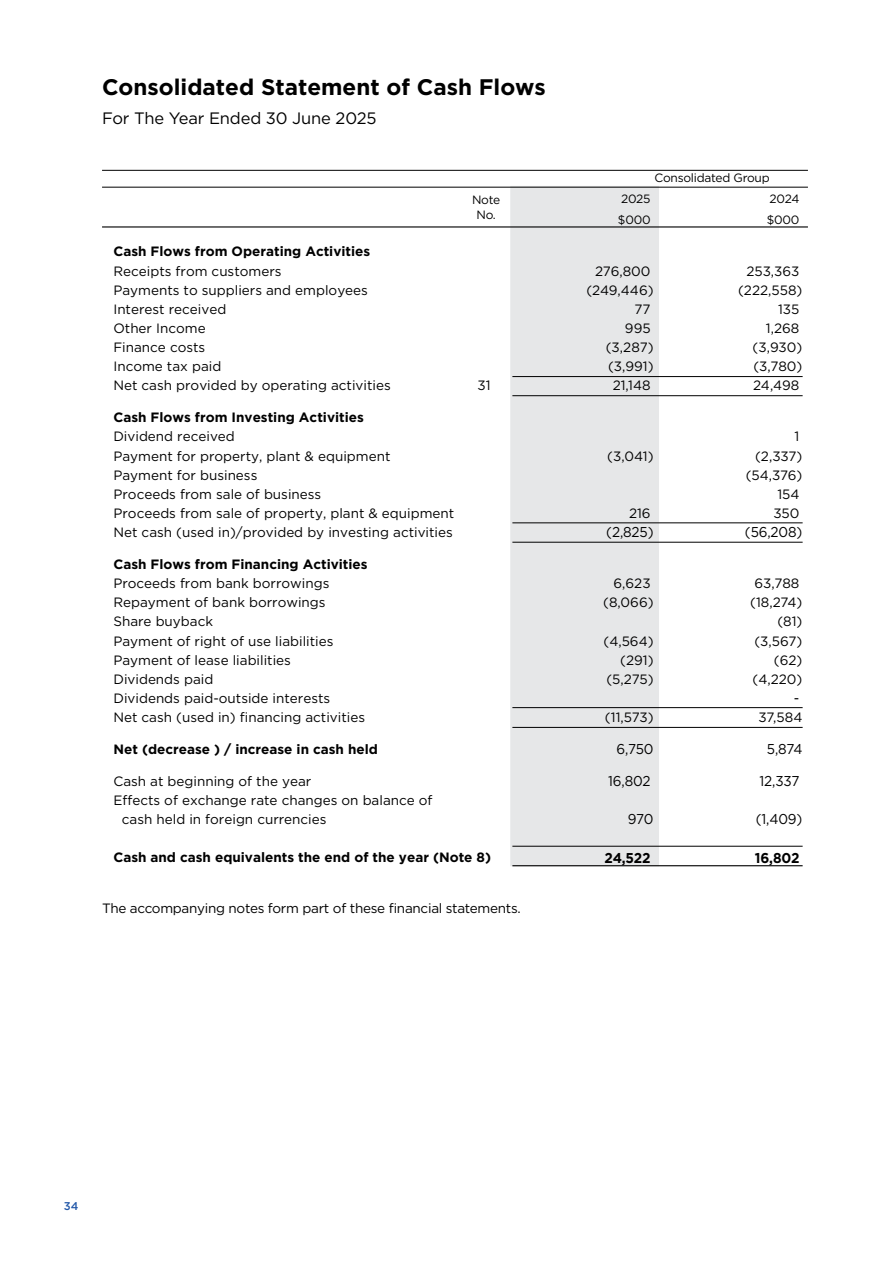
<style>
.page{position:relative;width:893px;height:1263px;background:#fff}
.page>*{position:absolute;margin:0;border:0;box-sizing:border-box;transform-origin:0 0}
.t1{font:700 22.5px "Gotham HTF";color:#000}
.t2{font:16.5px "Gotham HTF";letter-spacing:-.01em;color:#000}
.t3{font:14.25px "Gotham HTF";letter-spacing:-.01em;color:#000;scale:.95 1}
.t4{font:700 14.25px "Gotham HTF";letter-spacing:-.015em;color:#000;scale:.95 1}
.t5{font:13.5px/19.2px "Gotham HTF";color:#000}
.t6{font:700 13.5px "Gotham HTF";color:#000}
.t7{font:13.5px "Gotham HTF";letter-spacing:-.02em;color:#000}
.t8{font:12px/14.4px "Gotham HTF";letter-spacing:-.02em;color:#000;text-align:center}
.t9{font:500 11.25px "Gotham HTF";color:#2459a9}
</style>
<div class="page">
<div style="left:510px;top:186px;width:149px;height:680px;background:#e6e7e8"></div>
<svg style="left:659px;top:186px;width:149px;height:660px"></svg>
<hr style="left:102px;top:226px;width:706px;height:2px;background:#000">
<hr style="left:102px;top:187px;width:706px;height:1px;background:#000">
<hr style="left:102px;top:170px;width:706px;height:1px;background:#000">
<hr style="left:512px;top:376px;width:291px;height:1px;background:#000">
<hr style="left:512px;top:395px;width:291px;height:1px;background:#000">
<hr style="left:512px;top:707px;width:291px;height:1px;background:#000">
<hr style="left:512px;top:846px;width:291px;height:1px;background:#000">
<hr style="left:512px;top:865px;width:291px;height:1px;background:#000">
<hr style="left:512px;top:523px;width:291px;height:1px;background:#000">
<hr style="left:512px;top:542px;width:291px;height:1px;background:#000">
<hr style="left:512px;top:727px;width:291px;height:1px;background:#000">
<h1 class="t1" style="left:102px;top:75px;width:445px">Consolidated Statement of Cash Flows</h1>
<p class="t2" style="left:102px;top:109px;width:276px">For The Year Ended 30 June 2025</p>
<p class="t8" style="left:654px;top:170px;width:117px">Consolidated Group</p>
<p class="t8" style="left:472px;top:193px;width:30px">Note<br>No.</p>
<p class="t8" style="left:621px;top:191px;width:31px">2025</p>
<p class="t8" style="left:770px;top:191px;width:31px">2024</p>
<p class="t8" style="left:618px;top:213px;width:34px">$000</p>
<p class="t8" style="left:767px;top:213px;width:34px">$000</p>
<p class="t6" style="left:113px;top:244px;width:258px">Cash Flows from Operating Activities</p>
<p class="t5" style="left:113px;top:261px;width:170px">Receipts from customers</p>
<p class="t5" style="left:595px;top:261px;width:57px">276,800</p>
<p class="t5" style="left:746px;top:261px;width:55px">253,363</p>
<p class="t5" style="left:113px;top:280px;width:256px">Payments to suppliers and employees</p>
<p class="t5" style="left:586px;top:280px;width:69px">(249,446)</p>
<p class="t5" style="left:738px;top:280px;width:66px">(222,558)</p>
<p class="t5" style="left:113px;top:299px;width:114px">Interest received</p>
<p class="t5" style="left:634px;top:299px;width:18px">77</p>
<p class="t5" style="left:778px;top:299px;width:23px">135</p>
<p class="t5" style="left:113px;top:318px;width:94px">Other Income</p>
<p class="t5" style="left:625px;top:318px;width:27px">995</p>
<p class="t5" style="left:766px;top:318px;width:35px">1,268</p>
<p class="t5" style="left:113px;top:337px;width:93px">Finance costs</p>
<p class="t5" style="left:606px;top:337px;width:49px">(3,287)</p>
<p class="t5" style="left:753px;top:337px;width:51px">(3,930)</p>
<p class="t5" style="left:113px;top:357px;width:109px">Income tax paid</p>
<p class="t5" style="left:608px;top:357px;width:47px">(3,991)</p>
<p class="t5" style="left:753px;top:357px;width:51px">(3,780)</p>
<p class="t5" style="left:113px;top:376px;width:279px">Net cash provided by operating activities</p>
<p class="t5" style="left:478px;top:376px;width:15px">31</p>
<p class="t5" style="left:613px;top:376px;width:39px">21,148</p>
<p class="t5" style="left:753px;top:376px;width:48px">24,498</p>
<p class="t6" style="left:113px;top:410px;width:252px">Cash Flows from Investing Activities</p>
<p class="t5" style="left:113px;top:427px;width:123px">Dividend received</p>
<p class="t5" style="left:795px;top:427px;width:6px">1</p>
<p class="t5" style="left:113px;top:446px;width:279px">Payment for property, plant &amp; equipment</p>
<p class="t5" style="left:607px;top:446px;width:48px">(3,041)</p>
<p class="t5" style="left:755px;top:446px;width:49px">(2,337)</p>
<p class="t5" style="left:113px;top:465px;width:145px">Payment for business</p>
<p class="t5" style="left:746px;top:465px;width:58px">(54,376)</p>
<p class="t5" style="left:113px;top:484px;width:209px">Proceeds from sale of business</p>
<p class="t5" style="left:777px;top:484px;width:24px">154</p>
<p class="t5" style="left:113px;top:503px;width:342px">Proceeds from sale of property, plant &amp; equipment</p>
<p class="t5" style="left:629px;top:503px;width:23px">216</p>
<p class="t5" style="left:773px;top:503px;width:28px">350</p>
<p class="t5" style="left:113px;top:522px;width:341px">Net cash (used in)/provided by investing activities</p>
<p class="t3" style="left:606px;top:524px;width:51px">(2,825)</p>
<p class="t3" style="left:745px;top:524px;width:62px">(56,208)</p>
<p class="t6" style="left:113px;top:556px;width:256px">Cash Flows from Financing Activities</p>
<p class="t5" style="left:113px;top:573px;width:218px">Proceeds from bank borrowings</p>
<p class="t5" style="left:613px;top:573px;width:39px">6,623</p>
<p class="t5" style="left:755px;top:573px;width:46px">63,788</p>
<p class="t5" style="left:113px;top:593px;width:214px">Repayment of bank borrowings</p>
<p class="t5" style="left:603px;top:593px;width:52px">(8,066)</p>
<p class="t5" style="left:750px;top:593px;width:54px">(18,274)</p>
<p class="t5" style="left:113px;top:612px;width:101px">Share buyback</p>
<p class="t5" style="left:777px;top:612px;width:27px">(81)</p>
<p class="t5" style="left:113px;top:631px;width:222px">Payment of right of use liabilities</p>
<p class="t5" style="left:603px;top:631px;width:52px">(4,564)</p>
<p class="t5" style="left:754px;top:631px;width:50px">(3,567)</p>
<p class="t5" style="left:113px;top:650px;width:179px">Payment of lease liabilities</p>
<p class="t5" style="left:620px;top:650px;width:35px">(291)</p>
<p class="t5" style="left:774px;top:650px;width:30px">(62)</p>
<p class="t5" style="left:113px;top:669px;width:101px">Dividends paid</p>
<p class="t5" style="left:606px;top:669px;width:49px">(5,275)</p>
<p class="t5" style="left:753px;top:669px;width:51px">(4,220)</p>
<p class="t5" style="left:113px;top:688px;width:218px">Dividends paid-outside interests</p>
<p class="t3" style="left:794px;top:690px;width:7px">-</p>
<p class="t5" style="left:113px;top:707px;width:253px">Net cash (used in) financing activities</p>
<p class="t5" style="left:605px;top:707px;width:50px">(11,573)</p>
<p class="t5" style="left:759px;top:707px;width:45px">37,584</p>
<p class="t6" style="left:113px;top:741px;width:266px">Net (decrease ) / increase in cash held</p>
<p class="t3" style="left:617px;top:741px;width:40px">6,750</p>
<p class="t3" style="left:767px;top:741px;width:39px">5,874</p>
<p class="t5" style="left:113px;top:771px;width:199px">Cash at beginning of the year</p>
<p class="t3" style="left:608px;top:773px;width:46px">16,802</p>
<p class="t3" style="left:759px;top:773px;width:44px">12,337</p>
<p class="t5" style="left:122px;top:790px;width:312px;text-indent:-9px">Effects of exchange rate changes on balance of cash held in foreign currencies</p>
<p class="t3" style="left:628px;top:811px;width:29px">970</p>
<p class="t3" style="left:756px;top:811px;width:51px">(1,409)</p>
<p class="t6" style="left:113px;top:850px;width:379px">Cash and cash equivalents the end of the year (Note 8)</p>
<p class="t4" style="left:605px;top:849px;width:50px">24,522</p>
<p class="t4" style="left:755px;top:849px;width:48px">16,802</p>
<p class="t7" style="left:102px;top:901px;width:420px">The accompanying notes form part of these financial statements.</p>
<p class="t9" style="left:64px;top:1199px;width:16px">34</p>
</div>
